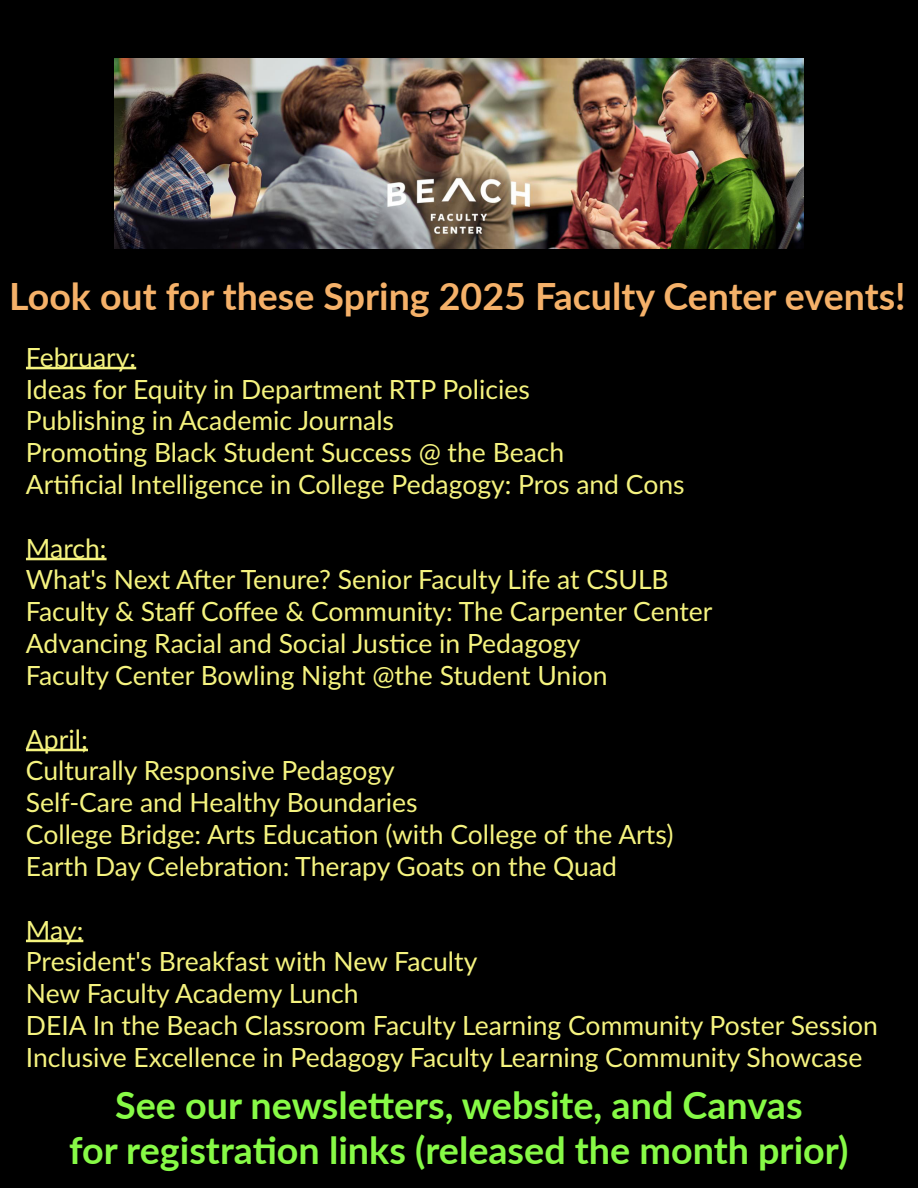
<style>
.page{position:relative;width:918px;height:1188px;background:#000}
.page>*{position:absolute;margin:0;border:0;box-sizing:border-box;transform-origin:0 0}
.t1{font:700 37.8px/45.2px "Lato";color:#87fa46;text-align:center}
.t2{font:700 37.6px "Lato";color:#f5b169}
.t3{font:26.6px/31.8px "Lato";color:#f5f37f}
</style>
<div class="page">
<img style="left:115px;top:58px;width:688px;height:191px">
<hr style="left:26px;top:367px;width:110px;height:2px;background:#f5f37f">
<hr style="left:26px;top:558px;width:81px;height:2px;background:#f5f37f">
<hr style="left:26px;top:749px;width:62px;height:2px;background:#f5f37f">
<hr style="left:26px;top:940px;width:57px;height:2px;background:#f5f37f">
<h2 class="t2" style="left:9px;top:269px;width:898px">Look out for these Spring 2025 Faculty Center events!</h2>
<h3 class="t3" style="left:26px;top:340px;width:112px">February:</h3>
<p class="t3" style="left:26px;top:372px;width:660px">Ideas for Equity in Department RTP Policies<br>Publishing in Academic Journals<br>Promoting Black Student Success @ the Beach<br>Artificial Intelligence in College Pedagogy: Pros and Cons</p>
<h3 class="t3" style="left:26px;top:531px;width:82px">March:</h3>
<p class="t3" style="left:26px;top:563px;width:688px">What's Next After Tenure? Senior Faculty Life at CSULB Faculty &amp; Staff Coffee &amp; Community: The Carpenter Center Advancing Racial and Social Justice in Pedagogy<br>Faculty Center Bowling Night @the Student Union</p>
<h3 class="t3" style="left:26px;top:722px;width:64px">April;</h3>
<p class="t3" style="left:26px;top:754px;width:649px">Culturally Responsive Pedagogy<br>Self-Care and Healthy Boundaries<br>College Bridge: Arts Education (with College of the Arts)<br>Earth Day Celebration: Therapy Goats on the Quad</p>
<h3 class="t3" style="left:26px;top:913px;width:59px">May:</h3>
<p class="t3" style="left:26px;top:945px;width:854px">President's Breakfast with New Faculty<br>New Faculty Academy Lunch<br>DEIA In the Beach Classroom Faculty Learning Community Poster Session Inclusive Excellence in Pedagogy Faculty Learning Community Showcase</p>
<h2 class="t1" style="left:69px;top:1081px;width:781px">See our newsletters, website, and Canvas<br>for registration links (released the month prior)</h2>
</div>
